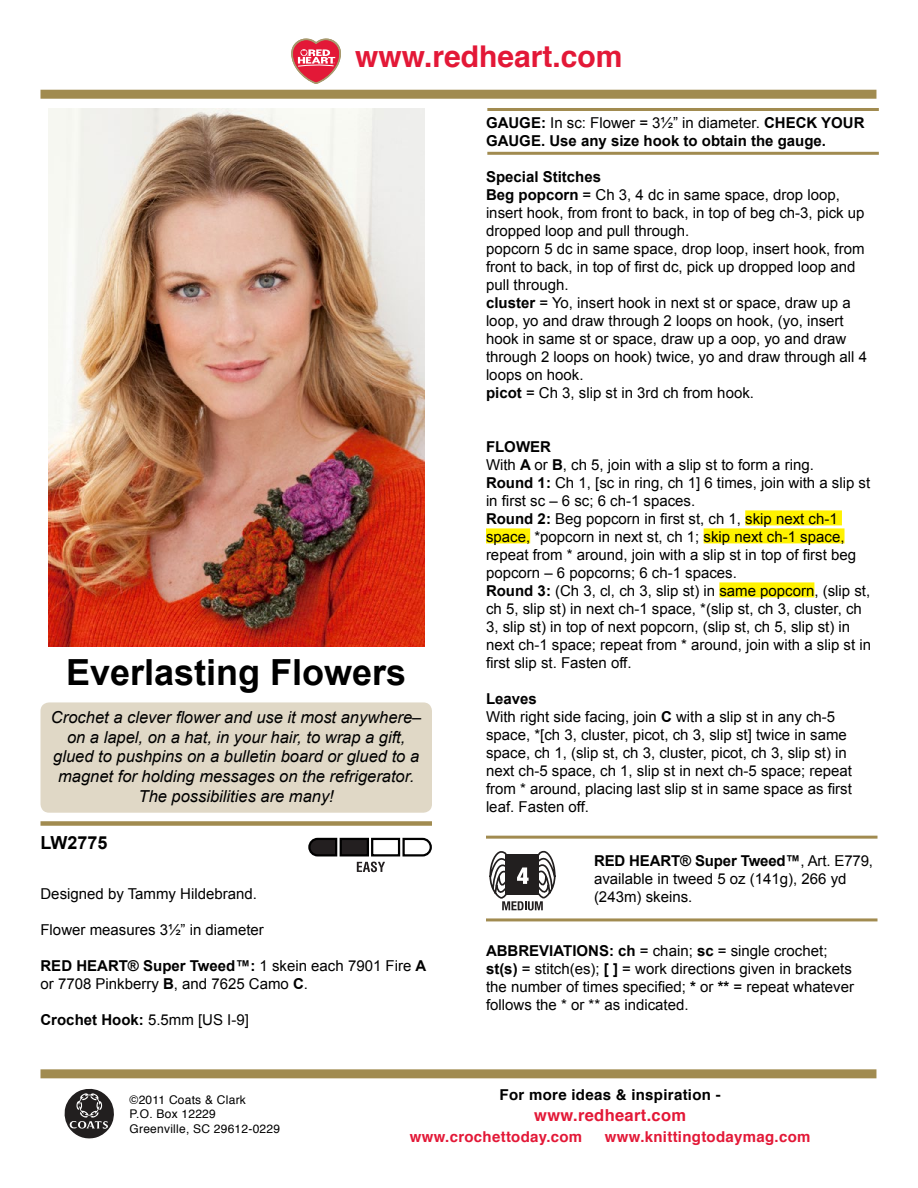
<style>
.page{position:relative;width:918px;height:1188px;background:#fff}
.page>*{position:absolute;margin:0;border:0;box-sizing:border-box;transform-origin:0 0}
.t1{font:700 36px "Arial";color:#000}
.t2{font:700 30px "Helvetica";color:#e31837}
.t3{font:700 18px "Arial";color:#000}
.t4{font:italic 16.5px/19.8px "Arial";color:#000;text-align:center}
.t5{font:700 16.5px "Helvetica";letter-spacing:.02em;color:#e31837}
.t6{font:15px/18px "Arial";color:#000}
.t7{font:700 15px/18px "Arial";color:#000}
.t8{font:700 15px "Helvetica";letter-spacing:.02em;color:#e31837}
.t9{font:700 15px "Helvetica";letter-spacing:.02em;color:#000}
.t10{font:12px/14.4px "Helvetica";letter-spacing:.02em;color:#000}
.s1{font-weight:700}
.s2{font-weight:400}
</style>
<div class="page">
<div style="left:40px;top:90px;width:836px;height:9px;background:#a18b50"></div>
<div style="left:40px;top:1069px;width:836px;height:9px;background:#a18b50"></div>
<svg style="left:292px;top:39px;width:49px;height:45px"></svg>
<svg style="left:64px;top:1088px;width:50px;height:51px"></svg>
<img style="left:48px;top:108px;width:376px;height:538px">
<div style="left:40px;top:821px;width:392px;height:5px;background:#a18b50"></div>
<svg style="left:308px;top:837px;width:124px;height:35px"></svg>
<div style="left:745px;top:510px;width:97px;height:15px;background:#fff200"></div>
<div style="left:486px;top:528px;width:44px;height:15px;background:#fff200"></div>
<div style="left:704px;top:528px;width:141px;height:15px;background:#fff200"></div>
<div style="left:719px;top:582px;width:95px;height:15px;background:#fff200"></div>
<hr style="left:487px;top:108px;width:392px;height:3px;background:#a18b50">
<hr style="left:487px;top:152px;width:392px;height:3px;background:#a18b50">
<hr style="left:486px;top:836px;width:392px;height:3px;background:#a18b50">
<hr style="left:486px;top:918px;width:392px;height:3px;background:#a18b50">
<svg style="left:489px;top:850px;width:67px;height:60px"></svg>
<div style="left:40px;top:702px;width:392px;height:111px;background:#e0d8c6;border-radius:9px"></div>
<h2 class="t2" style="left:355px;top:32px;width:269px">www.redheart.com</h2>
<h1 class="t1" style="left:66px;top:648px;width:342px">Everlasting Flowers</h1>
<p class="t4" style="left:51px;top:707px;width:372px">Crochet a clever flower and use it most anywhere– on a lapel, on a hat, in your hair, to wrap a gift, glued to pushpins on a bulletin board or glued to a magnet for holding messages on the refrigerator.<br>The possibilities are many!</p>
<p class="t3" style="left:40px;top:831px;width:69px">LW2775</p>
<p class="t6" style="left:40px;top:885px;width:218px">Designed by Tammy Hildebrand.</p>
<p class="t6" style="left:40px;top:921px;width:225px">Flower measures 3½” in diameter</p>
<p class="t6" style="left:40px;top:957px;width:387px"><span class="s1">RED HEART® Super Tweed™:</span> 1 skein each 7901 Fire <span class="s1">A </span>or 7708 Pinkberry <span class="s1">B</span>, and 7625 Camo <span class="s1">C</span>.</p>
<p class="t7" style="left:40px;top:1011px;width:210px">Crochet Hook: <span class="s2">5.5mm [US I-9]</span></p>
<p class="t7" style="left:486px;top:114px;width:380px">GAUGE: <span class="s2">In sc: Flower = 3½” in diameter.</span> CHECK YOUR<br>GAUGE. Use any size hook to obtain the gauge.</p>
<p class="t6" style="left:486px;top:168px;width:383px"><span class="s1">Special Stitches<br>Beg popcorn</span> = Ch 3, 4 dc in same space, drop loop, insert hook, from front to back, in top of beg ch-3, pick up dropped loop and pull through.<br>popcorn 5 dc in same space, drop loop, insert hook, from front to back, in top of first dc, pick up dropped loop and pull through.<br><span class="s1">cluster</span> = Yo, insert hook in next st or space, draw up a loop, yo and draw through 2 loops on hook, (yo, insert hook in same st or space, draw up a oop, yo and draw through 2 loops on hook) twice, yo and draw through all 4 loops on hook.<br><span class="s1">picot</span> = Ch 3, slip st in 3rd ch from hook.</p>
<p class="t6" style="left:486px;top:438px;width:387px"><span class="s1">FLOWER<br></span>With <span class="s1">A</span> or <span class="s1">B</span>, ch 5, join with a slip st to form a ring.<br><span class="s1">Round 1:</span> Ch 1, [sc in ring, ch 1] 6 times, join with a slip st in first sc – 6 sc; 6 ch-1 spaces.<br><span class="s1">Round 2:</span> Beg popcorn in first st, ch 1, skip next ch-1 space, *popcorn in next st, ch 1; skip next ch-1 space, repeat from * around, join with a slip st in top of first beg popcorn – 6 popcorns; 6 ch-1 spaces.<br><span class="s1">Round 3:</span> (Ch 3, cl, ch 3, slip st) in same popcorn, (slip st, ch 5, slip st) in next ch-1 space, *(slip st, ch 3, cluster, ch 3, slip st) in top of next popcorn, (slip st, ch 5, slip st) in next ch-1 space; repeat from * around, join with a slip st in first slip st. Fasten off.</p>
<p class="t6" style="left:486px;top:690px;width:368px"><span class="s1">Leaves<br></span>With right side facing, join <span class="s1">C</span> with a slip st in any ch-5 space, *[ch 3, cluster, picot, ch 3, slip st] twice in same space, ch 1, (slip st, ch 3, cluster, picot, ch 3, slip st) in next ch-5 space, ch 1, slip st in next ch-5 space; repeat from * around, placing last slip st in same space as first leaf. Fasten off.</p>
<p class="t6" style="left:594px;top:852px;width:281px"><span class="s1">RED HEART® Super Tweed™</span>, Art. E779, available in tweed 5 oz (141g), 266 yd (243m) skeins.</p>
<p class="t6" style="left:486px;top:942px;width:370px"><span class="s1">ABBREVIATIONS: ch</span> = chain; <span class="s1">sc</span> = single crochet; <span class="s1">st(s)</span> = stitch(es); <span class="s1">[ ]</span> = work directions given in brackets the number of times specified; <span class="s1">*</span> or <span class="s1">**</span> = repeat whatever follows the * or ** as indicated.</p>
<p class="t10" style="left:130px;top:1093px;width:152px">©2011 Coats &amp; Clark<br>P.O. Box 12229<br>Greenville, SC 29612-0229</p>
<p class="t9" style="left:500px;top:1083px;width:223px">For more ideas &amp; inspiration -</p>
<p class="t5" style="left:534px;top:1102px;width:153px">www.redheart.com</p>
<p class="t8" style="left:410px;top:1125px;width:174px">www.crochettoday.com</p>
<p class="t8" style="left:605px;top:1125px;width:207px">www.knittingtodaymag.com</p>
</div>
